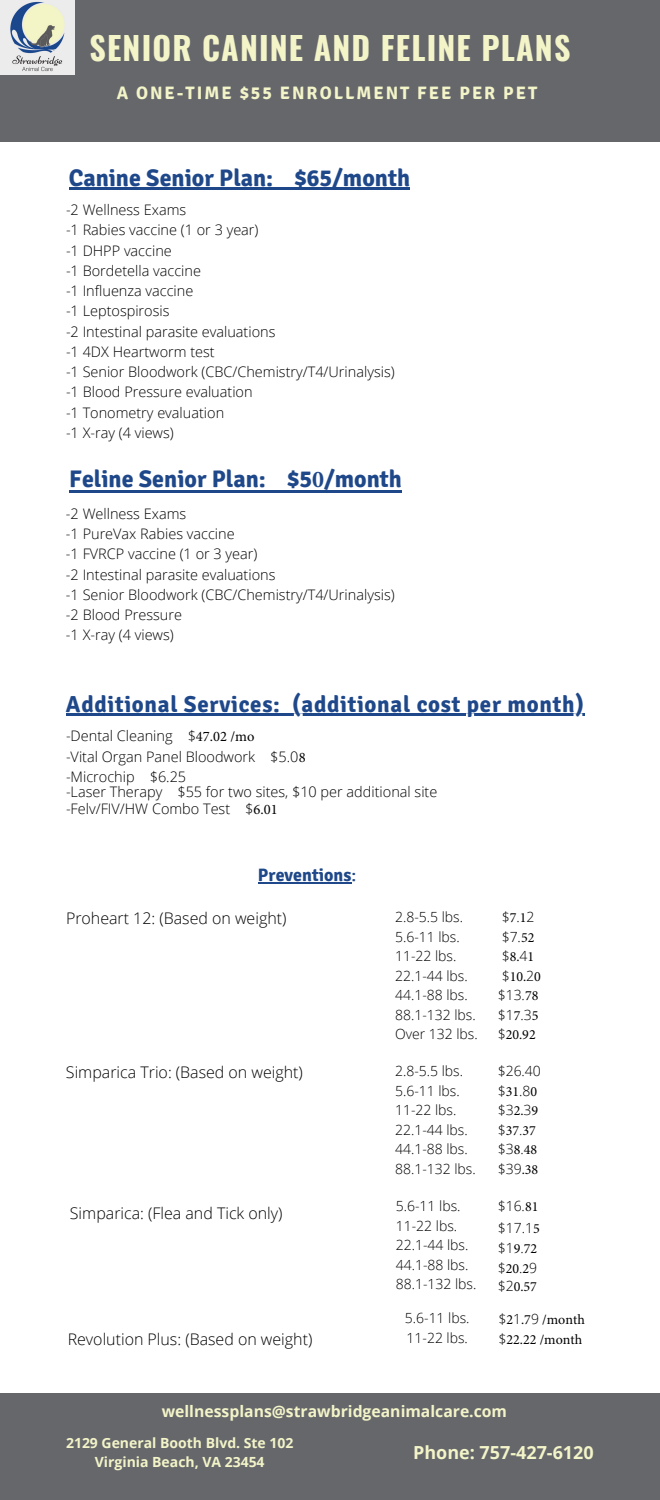
<style>
.page{position:relative;width:660px;height:1500px;background:#65676b}
.page>*{position:absolute;margin:0;border:0;box-sizing:border-box;transform-origin:0 0}
.t1{font:700 32px "Oswald";letter-spacing:.035em;color:#f3f4c8}
.t2{font:700 24px "Signika";color:#1f488a}
.t3{font:700 23px "Signika";letter-spacing:.03em;color:#1f488a}
.t4{font:700 18px "Signika";letter-spacing:.11em;color:#f3f4c8}
.t5{font:700 18px "Open Sans";color:#f3f4c8}
.t6{font:700 18px "Signika";color:#1f488a}
.t7{font:300 16px "Open Sans";color:#000}
.t8{font:700 15.8px "Open Sans";color:#f3f4c8}
.t9{font:300 14.5px/20.2px "Open Sans";color:#000}
.t10{font:300 14px/19.5px "Open Sans";color:#000}
.t11{font:14px "Minion Pro";color:#000}
.t12{font:700 14px "Open Sans";color:#f3f4c8}
.s1{font-family:"Minion Pro"}
.s2{font-family:"Minion Pro";font-weight:400}
.s3{font-weight:400}
.s4{font-family:"Open Sans";font-weight:300}
</style>
<div class="page">
<div style="left:0;top:142px;width:660px;height:1251px;background:#fff"></div>
<hr style="left:69px;top:187px;width:204px;height:2px;background:#1f488a">
<hr style="left:273px;top:187px;width:21px;height:2px;background:#1f488a">
<hr style="left:294px;top:187px;width:116px;height:2px;background:#1f488a">
<hr style="left:66px;top:714px;width:215px;height:2px;background:#1f488a">
<svg style="left:281px;top:714px;width:11px;height:2px"></svg>
<hr style="left:292px;top:714px;width:293px;height:2px;background:#1f488a">
<hr style="left:258px;top:883px;width:93px;height:1px;background:#1f488a">
<img style="left:0;top:0;width:75px;height:75px">
<hr style="left:69px;top:490px;width:197px;height:2px;background:#1f488a">
<hr style="left:266px;top:490px;width:21px;height:2px;background:#1f488a">
<hr style="left:287px;top:490px;width:115px;height:3px;background:#1f488a">
<p class="t1" style="left:90px;top:23px;width:482px">SENIOR CANINE AND FELINE PLANS</p>
<p class="t4" style="left:117px;top:83px;width:422px">A ONE-TIME $55 ENROLLMENT FEE PER PET</p>
<p class="t2" style="left:69px;top:163px;width:343px">Canine Senior Plan: $65/month</p>
<p class="t9" style="left:66px;top:199px;width:122px">-2 Wellness Exams</p>
<p class="t9" style="left:66px;top:220px;width:194px">-1 Rabies vaccine (1 or 3 year)</p>
<p class="t9" style="left:66px;top:240px;width:107px">-1 DHPP vaccine</p>
<p class="t9" style="left:66px;top:260px;width:137px">-1 Bordetella vaccine</p>
<p class="t9" style="left:66px;top:280px;width:129px">-1 Influenza vaccine</p>
<p class="t9" style="left:66px;top:301px;width:105px">-1 Leptospirosis</p>
<p class="t9" style="left:66px;top:321px;width:211px">-2 Intestinal parasite evaluations</p>
<p class="t9" style="left:66px;top:341px;width:150px">-1 4DX Heartworm test</p>
<p class="t9" style="left:66px;top:361px;width:330px">-1 Senior Bloodwork (CBC/Chemistry/T4/Urinalysis)</p>
<p class="t9" style="left:66px;top:382px;width:188px">-1 Blood Pressure evaluation</p>
<p class="t9" style="left:66px;top:402px;width:160px">-1 Tonometry evaluation</p>
<p class="t9" style="left:66px;top:422px;width:109px">-1 X-ray (4 views)</p>
<p class="t2" style="left:69px;top:464px;width:334px">Feline Senior Plan: $5<span class="s1">0</span>/month</p>
<p class="t9" style="left:66px;top:503px;width:122px">-2 Wellness Exams</p>
<p class="t9" style="left:66px;top:524px;width:170px">-1 PureVax Rabies vaccine</p>
<p class="t9" style="left:66px;top:544px;width:193px">-1 FVRCP vaccine (1 or 3 year)</p>
<p class="t9" style="left:66px;top:564px;width:211px">-2 Intestinal parasite evaluations</p>
<p class="t9" style="left:66px;top:584px;width:330px">-1 Senior Bloodwork (CBC/Chemistry/T4/Urinalysis)</p>
<p class="t9" style="left:66px;top:605px;width:118px">-2 Blood Pressure</p>
<p class="t9" style="left:66px;top:625px;width:109px">-1 X-ray (4 views)</p>
<p class="t3" style="left:66px;top:691px;width:519px">Additional Services: (additional cost per month)</p>
<p class="t9" style="left:66px;top:726px;width:241px">-Dental Cleaning $<span class="s2">47.02 /mo<br></span>-Vital Organ Panel Bloodwork $5.0<span class="s2">8 </span>-Microchip $6.25</p>
<p class="t9" style="left:66px;top:783px;width:373px;line-height:16.9px">-Laser Therapy $55 for two sites, $10 per additional site -Felv/FIV/HW Combo Test $<span class="s2">6.01</span></p>
<p class="t6" style="left:258px;top:864px;width:100px">Preventions<span class="s3">:</span></p>
<p class="t7" style="left:66px;top:907px;width:222px">Proheart 12: (Based on weight)</p>
<p class="t10" style="left:502px;top:907px;width:34px">$<span class="s2">7</span>.<span class="s2">1</span>2</p>
<p class="t10" style="left:502px;top:927px;width:34px">$7.<span class="s2">52</span></p>
<p class="t11" style="left:502px;top:948px;width:34px"><span class="s4">$</span>8.<span class="s4">4</span>1</p>
<p class="t11" style="left:502px;top:967px;width:41px"><span class="s4">$</span>10.<span class="s4">2</span>0</p>
<p class="t10" style="left:498px;top:985px;width:42px">$13.<span class="s2">78</span></p>
<p class="t10" style="left:498px;top:1005px;width:42px">$1<span class="s2">7</span>.3<span class="s2">5</span></p>
<p class="t11" style="left:498px;top:1026px;width:40px"><span class="s4">$</span>20.92</p>
<p class="t7" style="left:66px;top:1061px;width:238px">Simparica Trio: (Based on weight)</p>
<p class="t10" style="left:498px;top:1061px;width:45px">$26.40</p>
<p class="t10" style="left:498px;top:1081px;width:41px">$<span class="s2">31</span>.8<span class="s2">0</span></p>
<p class="t10" style="left:498px;top:1100px;width:42px">$3<span class="s2">2.</span>3<span class="s2">9</span></p>
<p class="t11" style="left:498px;top:1121px;width:40px"><span class="s4">$</span>37<span class="s4">.</span>37</p>
<p class="t10" style="left:498px;top:1139px;width:41px">$3<span class="s2">8</span>.<span class="s2">48</span></p>
<p class="t10" style="left:498px;top:1159px;width:42px">$39<span class="s2">.38</span></p>
<p class="t7" style="left:70px;top:1202px;width:214px">Simparica: (Flea and Tick only)</p>
<p class="t10" style="left:395px;top:907px;width:84px">2.8-5.5 lbs.<br>5.6-11 lbs.<br>11-22 lbs.<br>22.1-44 lbs.<br>44.1-88 lbs.<br>88.1-132 lbs.<br>Over 132 lbs.</p>
<p class="t10" style="left:395px;top:1061px;width:82px">2.8-5.5 lbs.<br>5.6-11 lbs.<br>11-22 lbs.<br>22.1-44 lbs.<br>44.1-88 lbs.<br>88.1-132 lbs.</p>
<p class="t10" style="left:396px;top:1196px;width:82px">5.6-11 lbs.<br>11-22 lbs.<br>22.1-44 lbs.<br>44.1-88 lbs.<br>88.1-132 lbs.</p>
<p class="t10" style="left:405px;top:1308px;width:66px">5.6-11 lbs.<br>11-22 lbs.</p>
<p class="t10" style="left:498px;top:1196px;width:42px">$16.<span class="s2">81</span></p>
<p class="t10" style="left:498px;top:1218px;width:43px">$17.1<span class="s2">5</span></p>
<p class="t10" style="left:498px;top:1238px;width:41px">$1<span class="s2">9</span>.<span class="s2">72</span></p>
<p class="t10" style="left:498px;top:1258px;width:41px">$<span class="s2">20</span>.<span class="s2">2</span>9</p>
<p class="t11" style="left:498px;top:1277px;width:41px"><span class="s4">$2</span>0.57</p>
<p class="t11" style="left:498px;top:1310px;width:88px"><span class="s4">$</span>2<span class="s4">1</span>.7<span class="s4">9</span> /month</p>
<p class="t11" style="left:498px;top:1330px;width:85px"><span class="s4">$</span>22.22 /month</p>
<p class="t7" style="left:68px;top:1328px;width:246px">Revolution Plus: (Based on weight)</p>
<p class="t8" style="left:162px;top:1401px;width:347px">wellnessplans@strawbridgeanimalcare.com</p>
<p class="t12" style="left:66px;top:1433px;width:229px">2129 General Booth Blvd. Ste 102</p>
<p class="t12" style="left:95px;top:1452px;width:171px">Virginia Beach, VA 23454</p>
<p class="t5" style="left:413px;top:1439px;width:182px">Phone: 757-427-6120</p>
</div>
